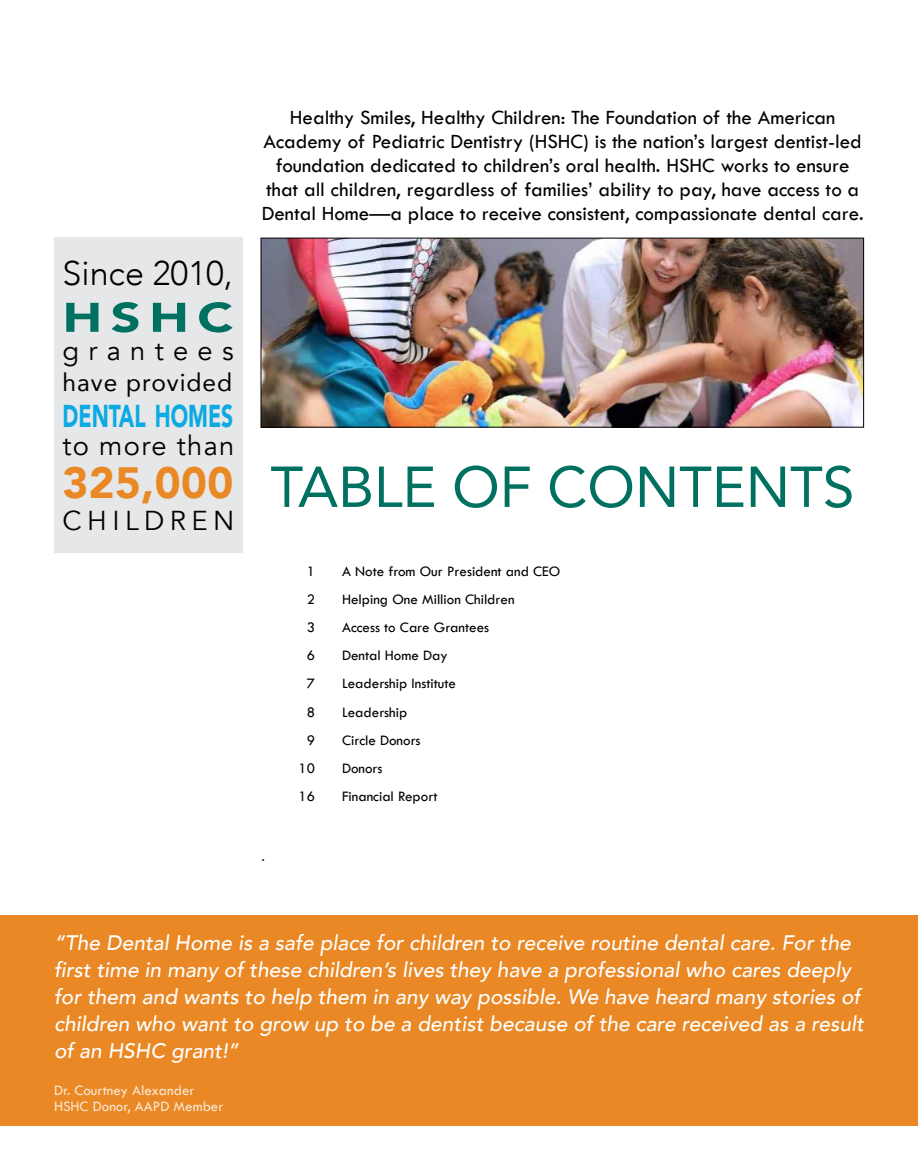
<style>
.page{position:relative;width:918px;height:1175px;background:#fff}
.page>*{position:absolute;margin:0;border:0;box-sizing:border-box;transform-origin:0 0}
.t1{font:57px "Avenir";color:#007161}
.t2{font:900 43.65px "Avenir";letter-spacing:.01em;color:#e98824}
.t3{font:900 40.95px "Avenir";color:#007161;scale:1.28 1}
.t4{font:300 34.2px "Avenir";color:#000}
.t5{font:900 31.5px "Avenir";color:#0baae2;scale:.67 1}
.t6{font:27.3px "Avenir";letter-spacing:.05em;color:#000}
.t7{font:27.3px "Avenir";letter-spacing:.34em;color:#000}
.t8{font:27.3px "Avenir";letter-spacing:.2em;color:#000}
.t9{font:24.6px "Avenir";letter-spacing:.04em;color:#000}
.t10{font:21px/24px "Tw Cen";color:#000;text-align:center}
.t11{font:italic 500 21px/27px "Avenir";color:#fff}
.t12{font:16.5px "Calibri";color:#000}
.t13{font:15px "Tw Cen";color:#000}
.t14{font:15px/16.2px "Tw Cen";color:#fbe8d5}
</style>
<div class="page">
<div style="left:54px;top:238px;width:189px;height:315px;background:#e6e7e8"></div>
<div style="left:0;top:915px;width:918px;height:210px;background:#e98824"></div>
<img style="left:263px;top:240px;width:599px;height:185px">
<div style="left:261px;top:238px;width:603px;height:189px;border:1px solid #000"></div>
<h3 class="t4" style="left:63px;top:253px;width:172px">Since 2010,</h3>
<h3 class="t3" style="left:63px;top:282px;width:135px">HSHC</h3>
<h3 class="t7" style="left:63px;top:335px;width:173px">grantees</h3>
<p class="t9" style="left:63px;top:362px;width:171px">have provided</p>
<h3 class="t5" style="left:63px;top:389px;width:256px">DENTAL HOMES</h3>
<h3 class="t6" style="left:63px;top:429px;width:173px">to more than</h3>
<h2 class="t2" style="left:63px;top:446px;width:172px">325,000</h2>
<h3 class="t8" style="left:62px;top:504px;width:173px">CHILDREN</h3>
<p class="t10" style="left:262px;top:105px;width:603px">Healthy Smiles, Healthy Children: The Foundation of the American Academy of Pediatric Dentistry (HSHC) is the nation’s largest dentist-led foundation dedicated to children’s oral health. HSHC works to ensure that all children, regardless of families’ ability to pay, have access to a Dental Home—a place to receive consistent, compassionate dental care.</p>
<h1 class="t1" style="left:270px;top:441px;width:586px">TABLE OF CONTENTS</h1>
<p class="t12" style="left:261px;top:845px;width:6px">.</p>
<p class="t13" style="left:307px;top:562px;width:10px">1</p>
<p class="t13" style="left:342px;top:562px;width:220px">A Note from Our President and CEO</p>
<p class="t13" style="left:307px;top:590px;width:10px">2</p>
<p class="t13" style="left:342px;top:590px;width:174px">Helping One Million Children</p>
<p class="t13" style="left:307px;top:618px;width:10px">3</p>
<p class="t13" style="left:342px;top:618px;width:149px">Access to Care Grantees</p>
<p class="t13" style="left:307px;top:646px;width:10px">6</p>
<p class="t13" style="left:342px;top:646px;width:107px">Dental Home Day</p>
<p class="t13" style="left:307px;top:674px;width:10px">7</p>
<p class="t13" style="left:342px;top:674px;width:115px">Leadership Institute</p>
<p class="t13" style="left:307px;top:703px;width:10px">8</p>
<p class="t13" style="left:342px;top:703px;width:67px">Leadership</p>
<p class="t13" style="left:307px;top:731px;width:10px">9</p>
<p class="t13" style="left:342px;top:731px;width:80px">Circle Donors</p>
<p class="t13" style="left:298px;top:759px;width:18px">10</p>
<p class="t13" style="left:342px;top:759px;width:42px">Donors</p>
<p class="t13" style="left:298px;top:787px;width:18px">16</p>
<p class="t13" style="left:342px;top:787px;width:97px">Financial Report</p>
<p class="t11" style="left:54px;top:929px;width:811px">“The Dental Home is a safe place for children to receive routine dental care. For the first time in many of these children’s lives they have a professional who cares deeply for them and wants to help them in any way possible. We have heard many stories of children who want to grow up to be a dentist because of the care received as a result of an HSHC grant!”</p>
<p class="t14" style="left:54px;top:1081px;width:171px">Dr. Courtney Alexander<br>HSHC Donor, AAPD Member</p>
</div>
